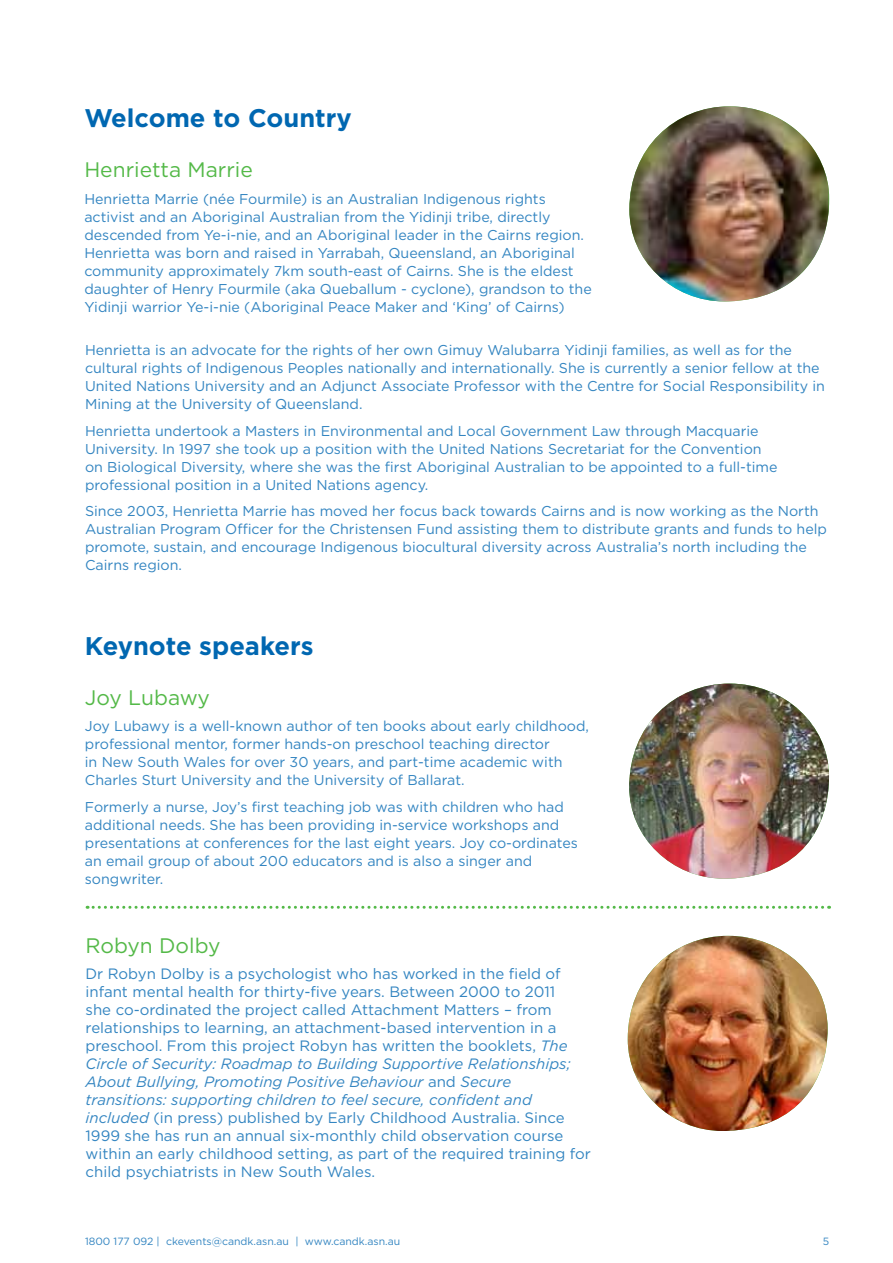
<style>
.page{position:relative;width:893px;height:1263px;background:#fff}
.page>*{position:absolute;margin:0;border:0;box-sizing:border-box;transform-origin:0 0}
.t1{font:700 25.5px "Gotham";color:#0067b1}
.t2{font:21px "Gotham";color:#54b948}
.t3{font:15px/18px "Gotham";color:#3385c1}
.t4{font:14.25px/18px "Gotham";color:#3385c1}
.t5{font:10.5px "Gotham";color:#3385c1}
.s1{font-style:italic}
</style>
<div class="page">
<img style="left:629px;top:106px;width:200px;height:195px">
<img style="left:629px;top:683px;width:200px;height:196px">
<svg style="left:87px;top:906px;width:743px;height:3px"></svg>
<img style="left:628px;top:936px;width:200px;height:195px">
<h1 class="t1" style="left:84px;top:101px;width:269px">Welcome to Country</h1>
<h2 class="t2" style="left:84px;top:156px;width:170px">Henrietta Marrie</h2>
<p class="t4" style="left:84px;top:189px;width:509px">Henrietta Marrie (née Fourmile) is an Australian Indigenous rights activist and an Aboriginal Australian from the Yidinji tribe, directly descended from Ye-i-nie, and an Aboriginal leader in the Cairns region.<br>Henrietta was born and raised in Yarrabah, Queensland, an Aboriginal community approximately 7km south-east of Cairns. She is the eldest daughter of Henry Fourmile (aka Queballum - cyclone), grandson to the Yidinji warrior Ye-i-nie (Aboriginal Peace Maker and ‘King’ of Cairns)</p>
<p class="t4" style="left:85px;top:341px;width:741px">Henrietta is an advocate for the rights of her own Gimuy Walubarra Yidinji families, as well as for the cultural rights of Indigenous Peoples nationally and internationally. She is currently a senior fellow at the United Nations University and an Adjunct Associate Professor with the Centre for Social Responsibility in Mining at the University of Queensland.</p>
<p class="t4" style="left:85px;top:421px;width:694px">Henrietta undertook a Masters in Environmental and Local Government Law through Macquarie University. In 1997 she took up a position with the United Nations Secretariat for the Convention on Biological Diversity, where she was the first Aboriginal Australian to be appointed to a full-time professional position in a United Nations agency.</p>
<p class="t4" style="left:85px;top:502px;width:743px">Since 2003, Henrietta Marrie has moved her focus back towards Cairns and is now working as the North Australian Program Officer for the Christensen Fund assisting them to distribute grants and funds to help promote, sustain, and encourage Indigenous biocultural diversity across Australia’s north including the Cairns region.</p>
<h1 class="t1" style="left:85px;top:629px;width:230px">Keynote speakers</h1>
<h2 class="t2" style="left:85px;top:684px;width:127px">Joy Lubawy</h2>
<p class="t4" style="left:85px;top:717px;width:506px">Joy Lubawy is a well-known author of ten books about early childhood, professional mentor, former hands-on preschool teaching director<br>in New South Wales for over 30 years, and part-time academic with Charles Sturt University and the University of Ballarat.</p>
<p class="t4" style="left:85px;top:797px;width:495px">Formerly a nurse, Joy’s first teaching job was with children who had additional needs. She has been providing in-service workshops and presentations at conferences for the last eight years. Joy co-ordinates an email group of about 200 educators and is also a singer and songwriter.</p>
<h2 class="t2" style="left:86px;top:932px;width:136px">Robyn Dolby</h2>
<p class="t3" style="left:86px;top:964px;width:507px">Dr Robyn Dolby is a psychologist who has worked in the field of infant mental health for thirty-five years. Between 2000 to 2011<br>she co-ordinated the project called Attachment Matters – from relationships to learning, an attachment-based intervention in a preschool. From this project Robyn has written the booklets, <span class="s1">The Circle of Security: Roadmap to Building Supportive Relationships; About Bullying, Promoting Positive Behaviour</span> and <span class="s1">Secure transitions: supporting children to feel secure, confident and included</span> (in press) published by Early Childhood Australia. Since 1999 she has run an annual six-monthly child observation course within an early childhood setting, as part of the required training for child psychiatrists in New South Wales.</p>
<p class="t5" style="left:85px;top:1234px;width:317px">1800 177 092 | ckevents@candk.asn.au | www.candk.asn.au</p>
<p class="t5" style="left:823px;top:1234px;width:8px">5</p>
</div>
